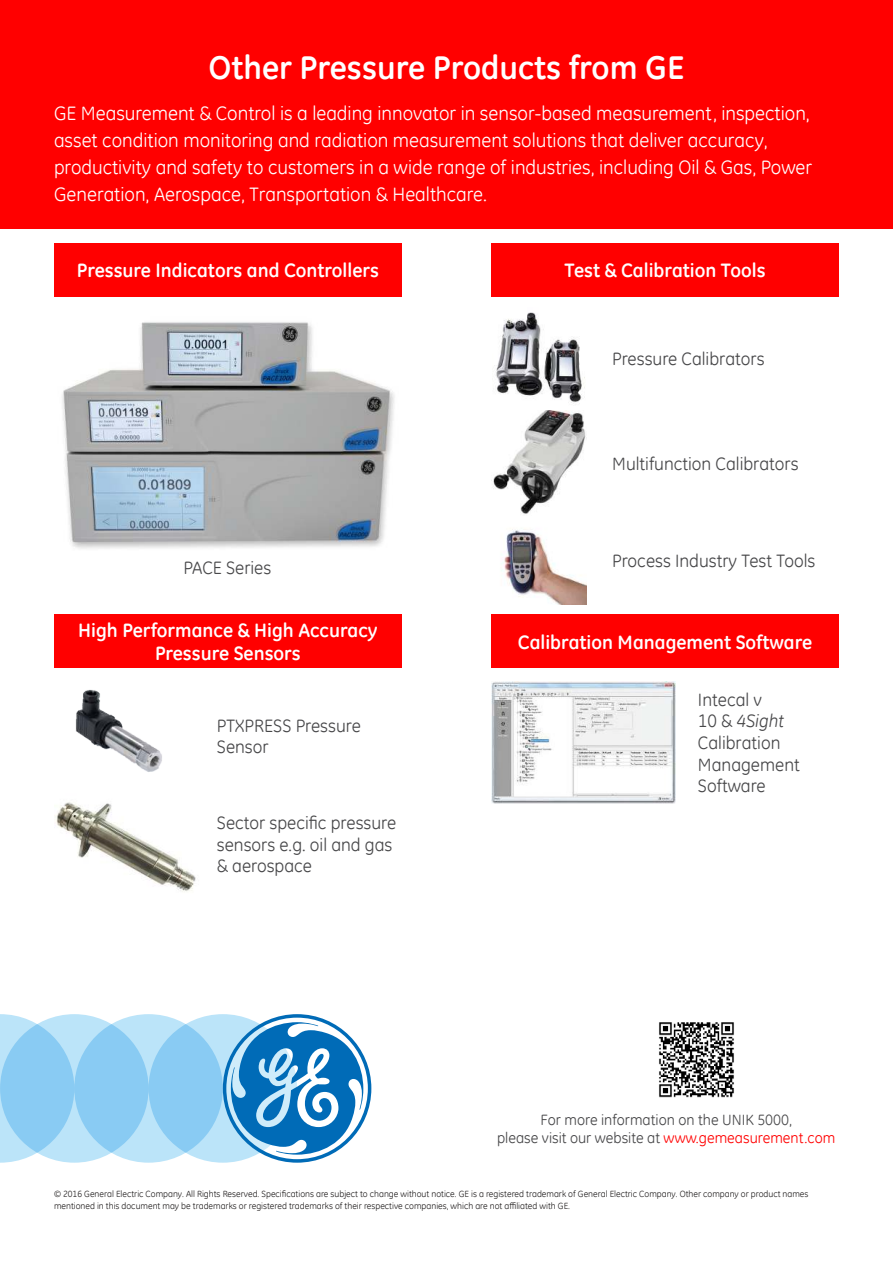
<style>
.page{position:relative;width:893px;height:1263px;background:#fff}
.page>*{position:absolute;margin:0;border:0;box-sizing:border-box;transform-origin:0 0}
.t1{font:700 33px "GE Inspira";color:#fff}
.t2{font:19.5px/27px "GE Inspira";color:#fff}
.t3{font:700 19.5px/23.4px "GE Inspira";color:#fff;text-align:center}
.t4{font:18px/21.6px "GE Inspira";color:#474749}
.t5{font:15px/18px "GE Inspira";color:#474749;text-align:center}
.t6{font:9px/12px "GE Inspira";color:#221f1f}
.s1{font-style:italic}
.s2{color:#f00}
</style>
<div class="page">
<img style="left:55px;top:802px;width:141px;height:90px">
<div style="left:0;top:0;width:893px;height:229px;background:#f00"></div>
<div style="left:54px;top:243px;width:348px;height:53px;background:#f00"></div>
<div style="left:54px;top:615px;width:348px;height:53px;background:#f00"></div>
<div style="left:491px;top:243px;width:348px;height:53px;background:#f00"></div>
<div style="left:491px;top:615px;width:348px;height:53px;background:#f00"></div>
<img style="left:62px;top:322px;width:333px;height:227px">
<img style="left:494px;top:312px;width:91px;height:91px">
<img style="left:491px;top:410px;width:95px;height:194px">
<img style="left:491px;top:681px;width:185px;height:122px">
<svg style="left:0;top:1014px;width:66px;height:149px"></svg>
<svg style="left:0;top:1014px;width:149px;height:149px;background:#9bd4f5"></svg>
<svg style="left:74px;top:1014px;width:149px;height:149px;background:#9bd4f5"></svg>
<svg style="left:149px;top:1014px;width:148px;height:149px;background:#94d0f4"></svg>
<svg style="left:223px;top:1014px;width:148px;height:149px"></svg>
<img style="left:75px;top:689px;width:87px;height:83px">
<img style="left:659px;top:1022px;width:75px;height:76px">
<h1 class="t1" style="left:209px;top:54px;width:477px">Other Pressure Products from GE</h1>
<p class="t2" style="left:54px;top:99px;width:760px">GE Measurement &amp; Control is a leading innovator in sensor-based measurement, inspection, asset condition monitoring and radiation measurement solutions that deliver accuracy, productivity and safety to customers in a wide range of industries, including Oil &amp; Gas, Power Generation, Aerospace, Transportation &amp; Healthcare.</p>
<h2 class="t3" style="left:77px;top:260px;width:304px">Pressure Indicators and Controllers</h2>
<h3 class="t4" style="left:183px;top:557px;width:89px">PACE Series</h3>
<h2 class="t3" style="left:78px;top:620px;width:301px">High Performance &amp; High Accuracy<br>Pressure Sensors</h2>
<h3 class="t4" style="left:217px;top:714px;width:146px">PTXPRESS Pressure<br>Sensor</h3>
<h3 class="t4" style="left:217px;top:812px;width:181px">Sector specific pressure sensors e.g. oil and gas &amp; aerospace</h3>
<h2 class="t3" style="left:564px;top:258px;width:203px">Test &amp; Calibration Tools</h2>
<h3 class="t4" style="left:612px;top:348px;width:154px">Pressure Calibrators</h3>
<h3 class="t4" style="left:612px;top:452px;width:188px">Multifunction Calibrators</h3>
<h3 class="t4" style="left:612px;top:550px;width:205px">Process Industry Test Tools</h3>
<h2 class="t3" style="left:518px;top:630px;width:296px">Calibration Management Software</h2>
<h3 class="t4" style="left:698px;top:688px;width:103px">Intecal v<br>10 &amp; <span class="s1">4Sight<br></span>Calibration<br>Management<br>Software</h3>
<h3 class="t5" style="left:497px;top:1111px;width:340px">For more information on the UNIK 5000,<br>please visit our website at <span class="s2">www.gemeasurement.com</span></h3>
<p class="t6" style="left:54px;top:1188px;width:756px">© 2016 General Electric Company. All Rights Reserved. Specifications are subject to change without notice. GE is a registered trademark of General Electric Company. Other company or product names mentioned in this document may be trademarks or registered trademarks of their respective companies, which are not affiliated with GE.</p>
</div>
